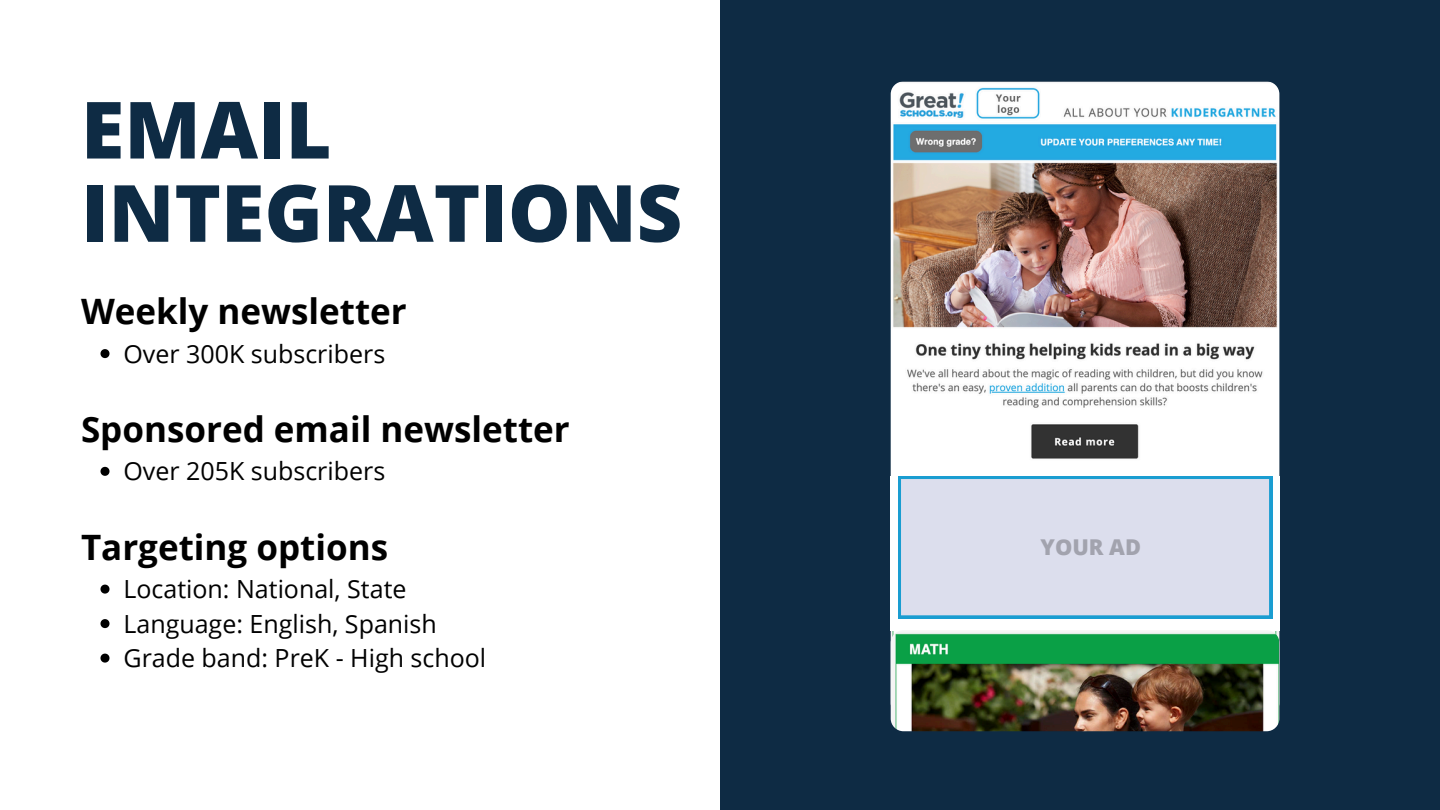
<style>
.page{position:relative;width:1440px;height:810px;background:#0e2b44}
.page>*{position:absolute;margin:0;border:0;box-sizing:border-box;transform-origin:0 0}
.t1{font:800 79px/83.2px "Open Sans";color:#0e2b44}
.t2{font:700 35px "Open Sans";color:#000}
.t3{font:25px "Open Sans";color:#000}
.t4{font:800 21.8px "Open Sans";color:#a2a3ae}
</style>
<div class="page">
<div style="left:0;top:0;width:720px;height:810px;background:#fff"></div>
<svg style="left:100px;top:349px;width:10px;height:9px"></svg>
<svg style="left:100px;top:467px;width:10px;height:9px"></svg>
<svg style="left:100px;top:585px;width:10px;height:9px"></svg>
<svg style="left:100px;top:619px;width:10px;height:9px"></svg>
<svg style="left:100px;top:654px;width:10px;height:9px"></svg>
<img style="left:891px;top:81px;width:388px;height:635px;border-radius:13px">
<svg style="left:891px;top:476px;width:388px;height:154px"></svg>
<div style="left:898px;top:476px;width:374px;height:142px;background:#dcdeed"></div>
<img style="left:891px;top:630px;width:388px;height:101px;border-radius:13px">
<h1 class="t1" style="left:81px;top:86px;width:603px">EMAIL<br>INTEGRATIONS</h1>
<h2 class="t2" style="left:81px;top:287px;width:327px">Weekly newsletter</h2>
<p class="t3" style="left:123px;top:336px;width:263px">Over 300K subscribers</p>
<h2 class="t2" style="left:81px;top:405px;width:490px">Sponsored email newsletter</h2>
<p class="t3" style="left:123px;top:454px;width:263px">Over 205K subscribers</p>
<h2 class="t2" style="left:81px;top:522px;width:309px">Targeting options</h2>
<p class="t3" style="left:123px;top:571px;width:285px">Location: National, State</p>
<p class="t3" style="left:123px;top:606px;width:315px">Language: English, Spanish</p>
<p class="t3" style="left:123px;top:640px;width:364px">Grade band: PreK - High school</p>
<p class="t4" style="left:1041px;top:532px;width:102px">YOUR AD</p>
</div>
